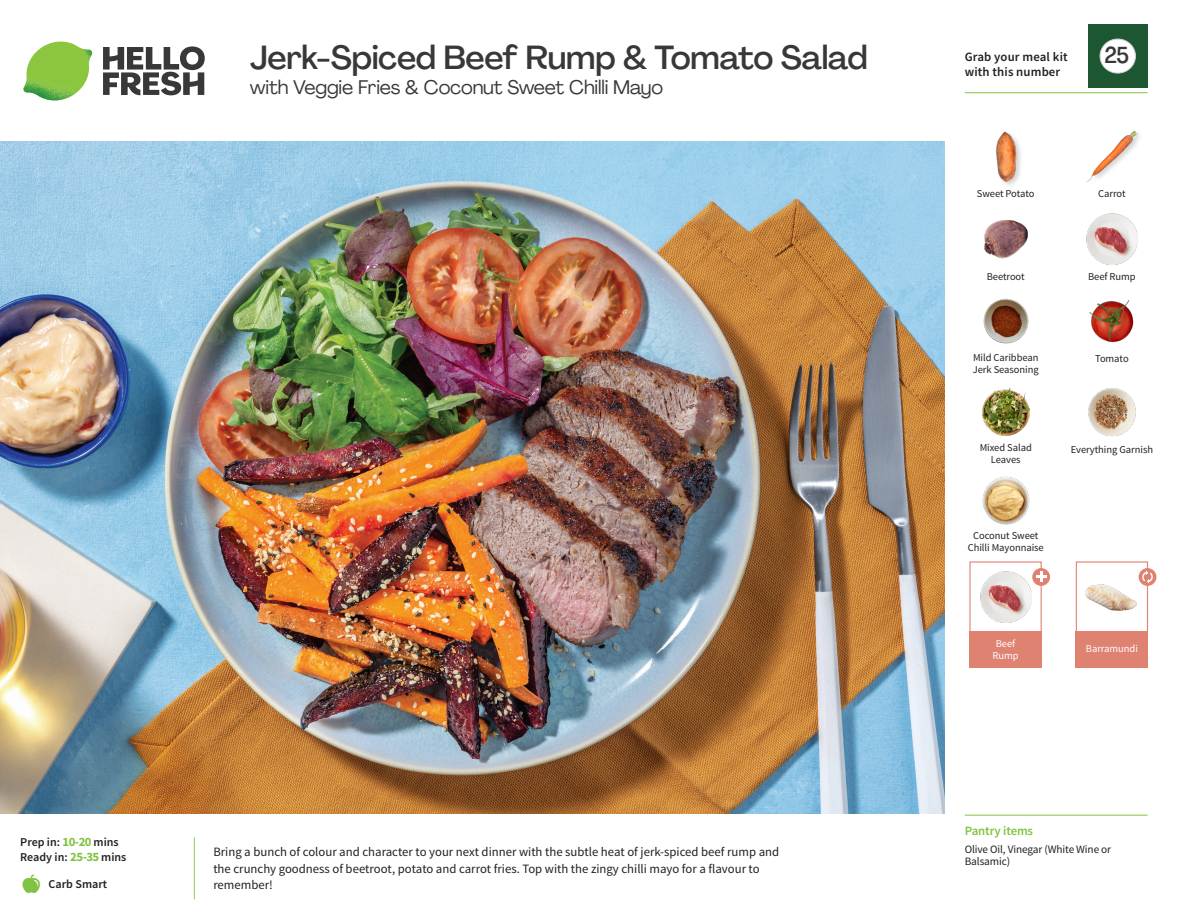
<style>
.page{position:relative;width:1188px;height:918px;background:#fff}
.page>*{position:absolute;margin:0;border:0;box-sizing:border-box;transform-origin:0 0}
._15_Titel_UK{font:500 33px "Agrandir";letter-spacing:-.01em;color:#383839}
._002_Label_Nr{font:500 22.8px "Agrandir";color:#383839;scale:.94 1}
._15_Titel_UK-2{font:19.5px "Agrandir";letter-spacing:-.01em;color:#383839}
.Step_6_Text_AU{font:12.75px/16.5px "Source Sans Pro";color:#231f20}
.t1{font:600 12.75px/15px "Source Sans Pro";letter-spacing:.01em;color:#231f20}
._04_Headers_Front{font:600 12.75px "Source Sans Pro";letter-spacing:-.01em;color:#81c340}
._04_Intro{font:600 12px "Source Sans Pro";color:#231f20}
._05_Pantry{font:11.25px/12px "Source Sans Pro";letter-spacing:-.01em;color:#231f20}
._18_FRONT_ingredients{font:10.5px/12px "Source Sans Pro";letter-spacing:-.005em;color:#231f20;text-align:center}
._18_FRONT_ingredients-2{font:10.5px/12px "Source Sans Pro";letter-spacing:-.005em;color:#fff;text-align:center}
.s1{font-weight:700;font-size:12.75px;color:#81c340}
</style>
<div class="page">
<svg style="left:103px;top:46px;width:102px;height:49px"></svg>
<img style="left:23px;top:42px;width:69px;height:59px">
<img style="left:0;top:142px;width:945px;height:672px">
<div style="left:1076px;top:561px;width:72px;height:73px;border:1px solid #df8272"></div>
<div style="left:1076px;top:631px;width:72px;height:37px;background:#df8272"></div>
<div style="left:969px;top:631px;width:73px;height:37px;background:#df8272"></div>
<img style="left:1086px;top:584px;width:51px;height:27px">
<div style="left:969px;top:561px;width:73px;height:73px;border:1px solid #df8272"></div>
<img style="left:980px;top:571px;width:51px;height:51px">
<svg style="left:1032px;top:568px;width:18px;height:18px"></svg>
<svg style="left:1036px;top:572px;width:10px;height:10px"></svg>
<div style="left:1139px;top:568px;width:17px;height:18px;background:#df8272;border-radius:50%"></div>
<svg style="left:1142px;top:571px;width:11px;height:12px"></svg>
<img style="left:1089px;top:300px;width:45px;height:43px">
<img style="left:1088px;top:388px;width:48px;height:49px">
<img style="left:982px;top:387px;width:48px;height:49px">
<img style="left:982px;top:476px;width:48px;height:49px">
<img style="left:983px;top:298px;width:46px;height:46px">
<img style="left:984px;top:220px;width:44px;height:39px">
<img style="left:1086px;top:214px;width:51px;height:51px">
<img style="left:996px;top:131px;width:25px;height:54px">
<img style="left:1086px;top:130px;width:54px;height:52px">
<div style="left:1088px;top:24px;width:60px;height:64px;background:#1d5732"></div>
<div style="left:1100px;top:39px;width:35px;height:34px;background:#fff;border-radius:50%"></div>
<div style="left:1100px;top:39px;width:36px;height:34px;border:1px solid #d1d2d4;border-radius:50%"></div>
<hr style="left:965px;top:815px;width:183px;height:1px;background:#81c340">
<hr style="left:965px;top:92px;width:183px;height:1px;background:#81c340">
<p class="_15_Titel_UK" style="left:250px;top:37px;width:619px">Jerk-Spiced Beef Rump &amp; Tomato Salad</p>
<p class="_15_Titel_UK-2" style="left:250px;top:75px;width:415px">with Veggie Fries &amp; Coconut Sweet Chilli Mayo</p>
<p class="_04_Intro" style="left:20px;top:835px;width:100px">Prep in: <span class="s1">10-20</span> mins</p>
<p class="_04_Intro" style="left:20px;top:850px;width:108px">Ready in: <span class="s1">25-35</span> mins</p>
<p class="_04_Intro" style="left:49px;top:876px;width:60px">Carb Smart</p>
<p class="Step_6_Text_AU" style="left:213px;top:844px;width:567px">Bring a bunch of colour and character to your next dinner with the subtle heat of jerk-spiced beef rump and the crunchy goodness of beetroot, potato and carrot fries. Top with the zingy chilli mayo for a flavour to remember!</p>
<p class="t1" style="left:965px;top:50px;width:104px">Grab your meal kit with this number</p>
<p class="_002_Label_Nr" style="left:1104px;top:41px;width:28px">25</p>
<p class="_18_FRONT_ingredients" style="left:977px;top:188px;width:59px">Sweet Potato</p>
<p class="_18_FRONT_ingredients" style="left:1098px;top:188px;width:29px">Carrot</p>
<p class="_18_FRONT_ingredients" style="left:987px;top:271px;width:40px">Beetroot</p>
<p class="_18_FRONT_ingredients" style="left:1088px;top:271px;width:49px">Beef Rump</p>
<p class="_18_FRONT_ingredients" style="left:973px;top:351px;width:67px">Mild Caribbean</p>
<p class="_18_FRONT_ingredients" style="left:1095px;top:353px;width:35px">Tomato</p>
<p class="_18_FRONT_ingredients" style="left:973px;top:363px;width:67px">Jerk Seasoning</p>
<p class="_18_FRONT_ingredients" style="left:980px;top:441px;width:54px">Mixed Salad<br>Leaves</p>
<p class="_18_FRONT_ingredients" style="left:968px;top:530px;width:78px">Coconut Sweet<br>Chilli Mayonnaise</p>
<p class="_18_FRONT_ingredients" style="left:1071px;top:444px;width:84px">Everything Garnish</p>
<p class="_18_FRONT_ingredients-2" style="left:992px;top:638px;width:28px">Beef<br>Rump</p>
<p class="_18_FRONT_ingredients-2" style="left:1086px;top:643px;width:54px">Barramundi</p>
<p class="_04_Headers_Front" style="left:965px;top:822px;width:70px">Pantry items</p>
<p class="_05_Pantry" style="left:965px;top:844px;width:148px">Olive Oil, Vinegar (White Wine or<br>Balsamic)</p>
</div>
